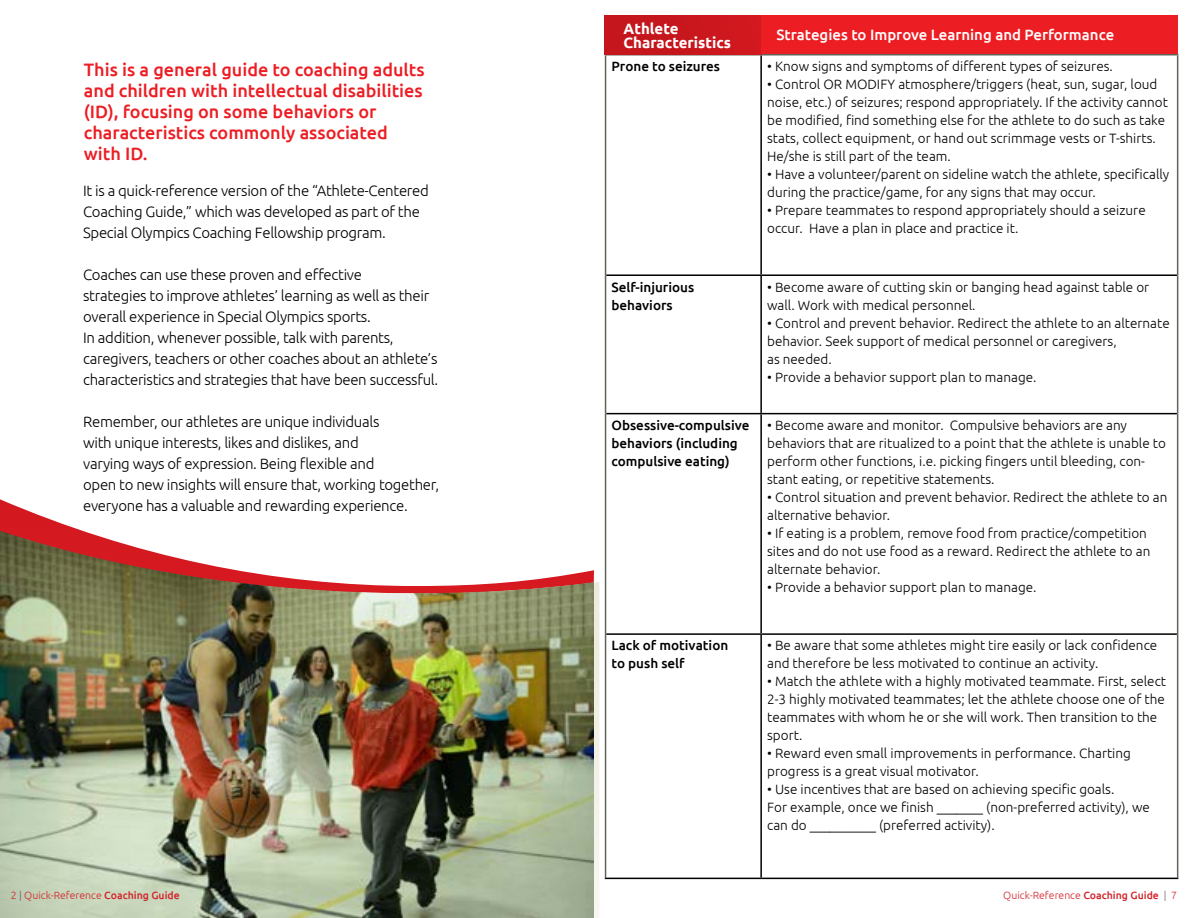
<style>
.page{position:relative;width:1188px;height:918px;background:#fff}
.page>*{position:absolute;margin:0;border:0;box-sizing:border-box;transform-origin:0 0}
.t1{font:500 18px/21px "Ubuntu";color:#ed1d24}
.t2{font:300 15px/21px "Ubuntu";letter-spacing:-.02em;color:#000}
.t3{font:500 15px "Ubuntu";color:#fff}
.t4{font:700 15px/13.5px "Ubuntu";color:#fff}
.t5{font:300 13.5px/18px "Ubuntu";color:#000}
.t6{font:500 13.5px/18px "Ubuntu";color:#000}
.t7{font:300 10.5px "Ubuntu";color:#d2232a}
.s1{color:#636359}
.s2{font-weight:500}
</style>
<div class="page">
<svg style="left:0;top:499px;width:83px;height:32px"></svg>
<img style="left:0;top:531px;width:594px;height:387px">
<hr style="left:605px;top:54px;width:156px;height:2px;background:#636359">
<hr style="left:605px;top:56px;width:1px;height:219px;background:#636359">
<hr style="left:761px;top:54px;width:417px;height:2px;background:#636359">
<hr style="left:1177px;top:56px;width:1px;height:219px;background:#636359">
<hr style="left:605px;top:275px;width:1px;height:139px;background:#636359">
<hr style="left:1177px;top:275px;width:1px;height:139px;background:#636359">
<hr style="left:605px;top:414px;width:1px;height:220px;background:#636359">
<hr style="left:1177px;top:414px;width:1px;height:220px;background:#636359">
<hr style="left:605px;top:634px;width:1px;height:244px;background:#636359">
<hr style="left:1177px;top:634px;width:1px;height:244px;background:#636359">
<hr style="left:760px;top:56px;width:2px;height:218px;background:#000">
<hr style="left:606px;top:274px;width:155px;height:2px;background:#000">
<hr style="left:761px;top:274px;width:416px;height:2px;background:#000">
<hr style="left:760px;top:276px;width:2px;height:137px;background:#000">
<hr style="left:606px;top:413px;width:155px;height:1px;background:#000">
<hr style="left:761px;top:413px;width:416px;height:1px;background:#000">
<hr style="left:760px;top:414px;width:2px;height:219px;background:#000">
<hr style="left:606px;top:633px;width:155px;height:2px;background:#000">
<hr style="left:761px;top:633px;width:416px;height:2px;background:#000">
<hr style="left:760px;top:635px;width:2px;height:243px;background:#000">
<hr style="left:605px;top:878px;width:156px;height:1px;background:#000">
<hr style="left:761px;top:878px;width:417px;height:1px;background:#000">
<div style="left:605px;top:15px;width:156px;height:39px;background:#c7161d"></div>
<div style="left:761px;top:15px;width:416px;height:39px;background:#ed1d24"></div>
<h1 class="t1" style="left:84px;top:58px;width:342px">This is a general guide to coaching adults and children with intellectual disabilities (ID), focusing on some behaviors or characteristics commonly associated with ID.</h1>
<p class="t2" style="left:83px;top:180px;width:347px">It is a quick-reference version of the “Athlete-Centered<br>Coaching Guide,” which was developed as part of the<br>Special Olympics Coaching Fellowship program.</p>
<p class="t2" style="left:83px;top:264px;width:357px">Coaches can use these proven and effective<br>strategies to improve athletes’ learning as well as their overall experience in Special Olympics sports.<br>In addition, whenever possible, talk with parents, caregivers, teachers or other coaches about an athlete’s characteristics and strategies that have been successful.</p>
<p class="t2" style="left:83px;top:411px;width:358px">Remember, our athletes are unique individuals<br>with unique interests, likes and dislikes, and<br>varying ways of expression. Being flexible and<br>open to new insights will ensure that, working together, everyone has a valuable and rewarding experience.</p>
<p class="t7" style="left:11px;top:889px;width:171px">2 <span class="s1">|</span> Quick-Reference <span class="s2">Coaching Guide</span></p>
<p class="t4" style="left:624px;top:22px;width:109px">Athlete<br>Characteristics</p>
<p class="t3" style="left:776px;top:25px;width:339px">Strategies to Improve Learning and Performance</p>
<p class="t6" style="left:612px;top:57px;width:110px">Prone to seizures</p>
<p class="t5" style="left:767px;top:57px;width:347px">• Know signs and symptoms of different types of seizures.</p>
<p class="t5" style="left:767px;top:75px;width:402px">• Control OR MODIFY atmosphere/triggers (heat, sun, sugar, loud noise, etc.) of seizures; respond appropriately. If the activity cannot be modified, find something else for the athlete to do such as take stats, collect equipment, or hand out scrimmage vests or T-shirts.<br>He/she is still part of the team.</p>
<p class="t5" style="left:767px;top:165px;width:404px">• Have a volunteer/parent on sideline watch the athlete, specifically during the practice/game, for any signs that may occur.</p>
<p class="t5" style="left:767px;top:201px;width:380px">• Prepare teammates to respond appropriately should a seizure occur. Have a plan in place and practice it.</p>
<p class="t6" style="left:612px;top:277px;width:84px">Self-injurious behaviors</p>
<p class="t5" style="left:767px;top:278px;width:384px">• Become aware of cutting skin or banging head against table or wall. Work with medical personnel.</p>
<p class="t5" style="left:767px;top:314px;width:404px">• Control and prevent behavior. Redirect the athlete to an alternate behavior. Seek support of medical personnel or caregivers,<br>as needed.</p>
<p class="t5" style="left:767px;top:368px;width:271px">• Provide a behavior support plan to manage.</p>
<p class="t6" style="left:612px;top:416px;width:139px">Obsessive-compulsive behaviors (including compulsive eating)</p>
<p class="t5" style="left:767px;top:416px;width:400px">• Become aware and monitor. Compulsive behaviors are any behaviors that are ritualized to a point that the athlete is unable to perform other functions, i.e. picking fingers until bleeding, con&shy;stant eating, or repetitive statements.</p>
<p class="t5" style="left:767px;top:488px;width:402px">• Control situation and prevent behavior. Redirect the athlete to an alternative behavior.</p>
<p class="t5" style="left:767px;top:524px;width:385px">• If eating is a problem, remove food from practice/competition sites and do not use food as a reward. Redirect the athlete to an alternate behavior.</p>
<p class="t5" style="left:767px;top:578px;width:271px">• Provide a behavior support plan to manage.</p>
<p class="t6" style="left:612px;top:636px;width:118px">Lack of motivation to push self</p>
<p class="t5" style="left:767px;top:636px;width:392px">• Be aware that some athletes might tire easily or lack confidence and therefore be less motivated to continue an activity.</p>
<p class="t5" style="left:767px;top:672px;width:400px">• Match the athlete with a highly motivated teammate. First, select 2-3 highly motivated teammates; let the athlete choose one of the teammates with whom he or she will work. Then transition to the sport.</p>
<p class="t5" style="left:767px;top:744px;width:365px">• Reward even small improvements in performance. Charting progress is a great visual motivator.</p>
<p class="t5" style="left:767px;top:780px;width:384px">• Use incentives that are based on achieving specific goals.<br>For example, once we finish _______ (non-preferred activity), we can do __________ (preferred activity).</p>
<p class="t7" style="left:1003px;top:889px;width:175px">Quick-Reference <span class="s2">Coaching Guide</span> <span class="s1">|</span> 7</p>
</div>
